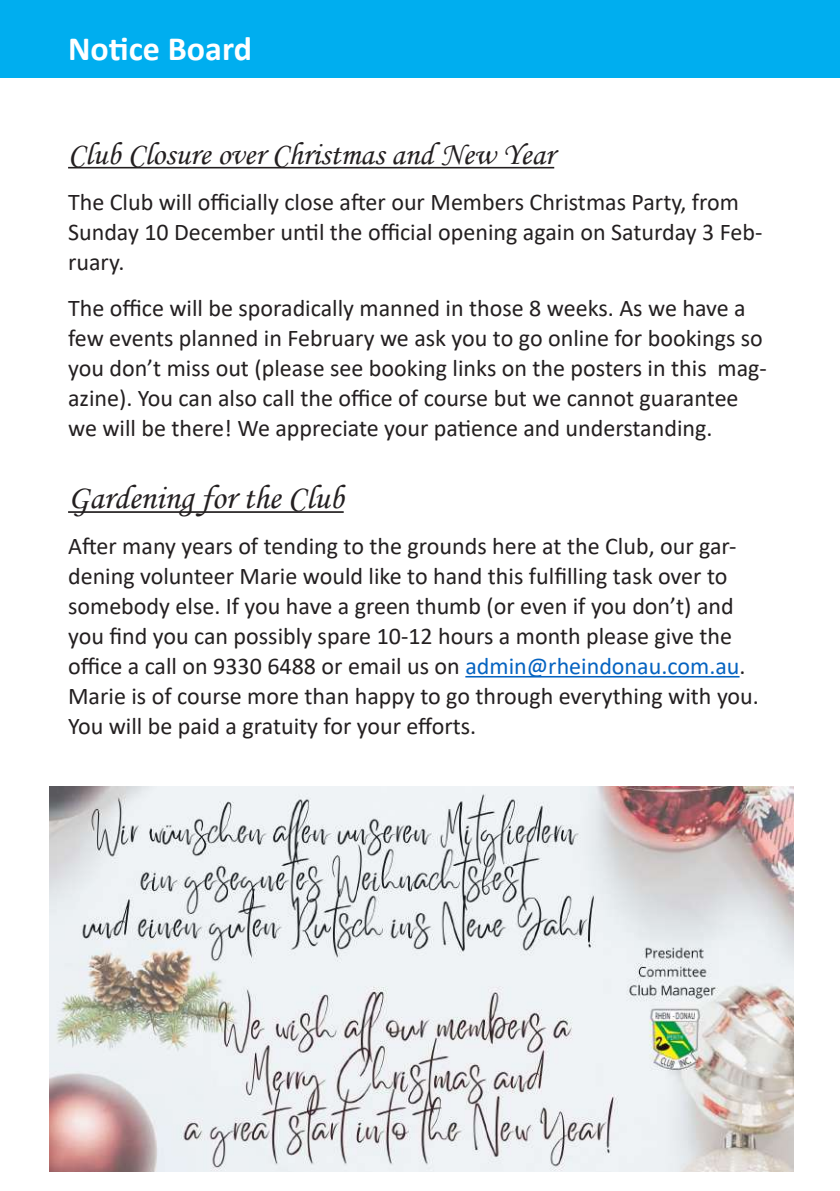
<style>
.page{position:relative;width:840px;height:1191px;background:#fff}
.page>*{position:absolute;margin:0;border:0;box-sizing:border-box;transform-origin:0 0}
.t1{font:34px "Monotype Corsiva";color:#231f20}
.t2{font:700 34px "Calibri";color:#fff}
.t3{font:32px "Monotype Corsiva";color:#231f20}
.t4{font:24px/30px "Calibri";color:#231f20}
.s1{color:#0563c1}
</style>
<div class="page">
<div style="left:0;top:0;width:839px;height:78px;background:#00aeef"></div>
<hr style="left:68px;top:167px;width:486px;height:1px;background:#231f20">
<hr style="left:68px;top:511px;width:275px;height:2px;background:#231f20">
<hr style="left:465px;top:676px;width:274px;height:1px;background:#0563c1">
<img style="left:50px;top:787px;width:742px;height:384px">
<h1 class="t2" style="left:68px;top:24px;width:185px">Notice Board</h1>
<h2 class="t3" style="left:68px;top:135px;width:487px">Club Closure over Christmas and New Year</h2>
<p class="t4" style="left:68px;top:186px;width:695px">The Club will officially close after our Members Christmas Party, from<br>Sunday 10 December until the official opening again on Saturday 3 Feb&shy;ruary.</p>
<p class="t4" style="left:68px;top:292px;width:700px">The office will be sporadically manned in those 8 weeks. As we have a few events planned in February we ask you to go online for bookings so you don’t miss out (please see booking links on the posters in this mag&shy;azine). You can also call the office of course but we cannot guarantee we will be there! We appreciate your patience and understanding.</p>
<h1 class="t1" style="left:68px;top:477px;width:277px">Gardening for the Club</h1>
<p class="t4" style="left:68px;top:530px;width:692px">After many years of tending to the grounds here at the Club, our gar&shy;dening volunteer Marie would like to hand this fulfilling task over to somebody else. If you have a green thumb (or even if you don’t) and you find you can possibly spare 10-12 hours a month please give the office a call on 9330 6488 or email us on <span class="s1">admin@rheindonau.com.au</span>.<br>Marie is of course more than happy to go through everything with you.<br>You will be paid a gratuity for your efforts.</p>
</div>
